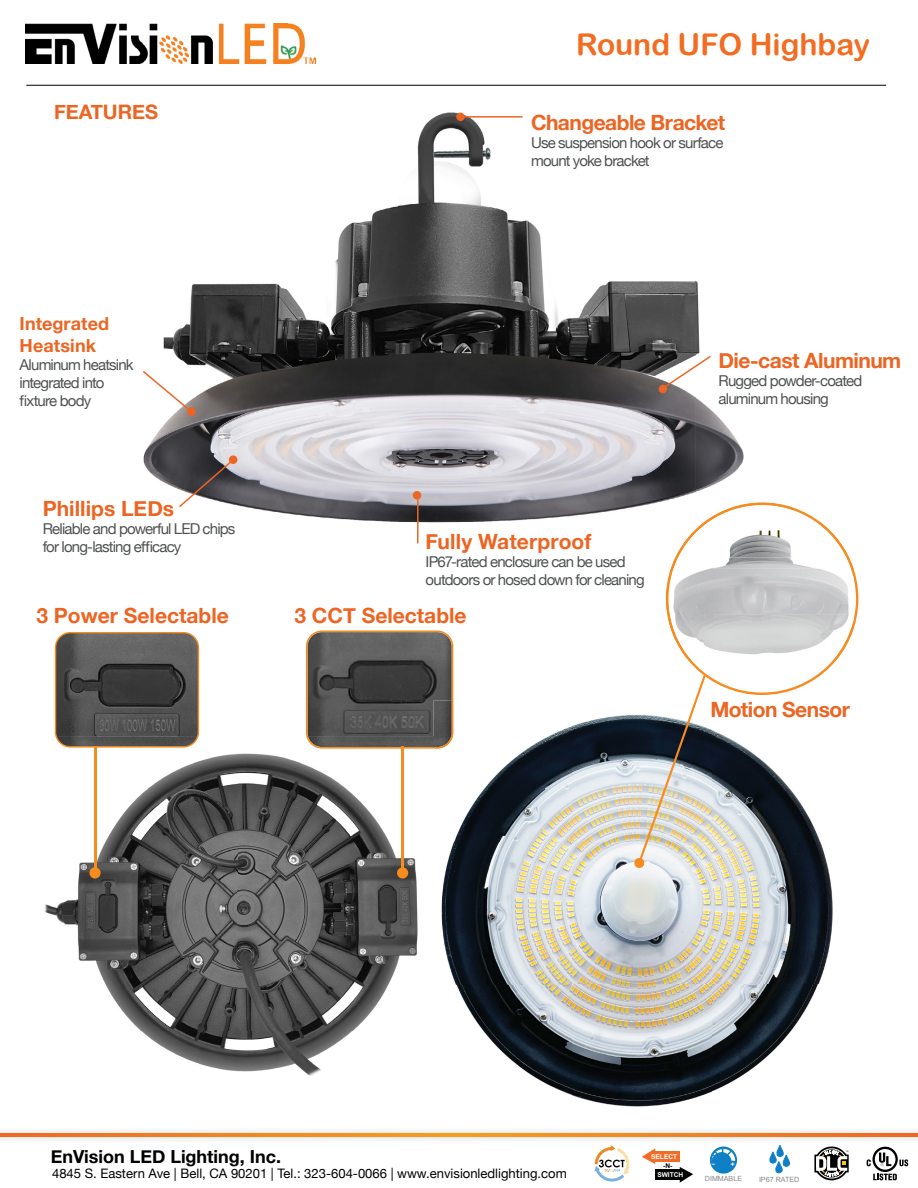
<style>
.page{position:relative;width:918px;height:1188px;background:#fff}
.page>*{position:absolute;margin:0;border:0;box-sizing:border-box;transform-origin:0 0}
.t1{font:30px "Arial Rounded MT Bold";color:#f36c21}
.t2{font:700 21px "Helvetica Neue";color:#ec6523}
.t3{font:700 21px "Helvetica Neue";letter-spacing:-.025em;color:#ec6523}
.t4{font:700 19.95px "Helvetica Neue";color:#ec6523}
.t5{font:700 18px "Helvetica Neue";color:#000}
.t6{font:700 18px/21.6px "Helvetica Neue";letter-spacing:.005em;color:#ec6523}
.t7{font:15px/18px "Helvetica Neue";letter-spacing:-.055em;color:#4f5252}
.t8{font:13.05px "Helvetica Neue";color:#000}
.t9{font:7.35px "Impact";color:#fff}
.t10{font:7.2px "Arial";color:#888787}
.t11{font:7.05px "Arial";color:#888787}
.t12{font:700 6.6px "Arial";color:#fff}
.t13{font:700 6.6px "Arial";color:#000101}
.t14{font:5.7px "Impact";color:#fff;scale:2.04 1}
</style>
<div class="page">
<img style="left:143px;top:112px;width:552px;height:432px">
<img style="left:695px;top:280px;width:75px;height:223px">
<img style="left:44px;top:748px;width:374px;height:328px">
<svg style="left:55px;top:632px;width:144px;height:116px;background:#58534e"></svg>
<hr style="left:94px;top:747px;width:2px;height:126px;background:#f68b1f">
<div style="left:89px;top:867px;width:12px;height:12px;background:#f68b1f;border-radius:50%"></div>
<hr style="left:401px;top:747px;width:3px;height:126px;background:#f68b1f">
<div style="left:397px;top:867px;width:11px;height:12px;background:#f68b1f;border-radius:50%"></div>
<img style="left:441px;top:701px;width:392px;height:406px">
<svg style="left:306px;top:631px;width:147px;height:118px;background:#595551"></svg>
<img style="left:433px;top:701px;width:20px;height:48px">
<svg style="left:634px;top:503px;width:224px;height:366px"></svg>
<hr style="left:26px;top:85px;width:860px;height:1px;background:#000">
<img style="left:26px;top:24px;width:290px;height:39px">
<svg style="left:769px;top:1145px;width:21px;height:28px"></svg>
<svg style="left:867px;top:1147px;width:41px;height:33px"></svg>
<svg style="left:814px;top:1146px;width:35px;height:35px"></svg>
<div style="left:710px;top:1147px;width:27px;height:27px;background:#1080c4;border-radius:50%"></div>
<svg style="left:709px;top:1147px;width:26px;height:14px"></svg>
<svg style="left:594px;top:1145px;width:36px;height:37px"></svg>
<div style="left:652px;top:1151px;width:28px;height:11px;background:#f36c25"></div>
<svg style="left:642px;top:1148px;width:13px;height:16px"></svg>
<div style="left:655px;top:1169px;width:28px;height:11px;background:#000101"></div>
<svg style="left:680px;top:1167px;width:13px;height:16px"></svg>
<div style="left:0;top:1126px;width:918px;height:18px;background:#000;opacity:.28"></div>
<svg style="left:0;top:1134px;width:918px;height:3px;background:#f08320"></svg>
<div style="left:456px;top:113px;width:9px;height:8px;background:#ec6523;border-radius:50%"></div>
<div style="left:659px;top:385px;width:8px;height:8px;background:#ec6523;border-radius:50%"></div>
<svg style="left:229px;top:455px;width:8px;height:9px"></svg>
<svg style="left:187px;top:407px;width:9px;height:9px"></svg>
<div style="left:413px;top:491px;width:8px;height:9px;background:#ec6523;border-radius:50%"></div>
<hr style="left:460px;top:116px;width:63px;height:2px;background:#ec6523">
<hr style="left:417px;top:497px;width:2px;height:46px;background:#ec6523">
<svg style="left:661px;top:354px;width:52px;height:36px"></svg>
<svg style="left:177px;top:457px;width:59px;height:52px"></svg>
<svg style="left:143px;top:369px;width:50px;height:45px"></svg>
<h3 class="t4" style="left:54px;top:96px;width:106px">FEATURES</h3>
<p class="t6" style="left:20px;top:313px;width:91px">Integrated<br>Heatsink</p>
<p class="t7" style="left:20px;top:356px;width:116px">Aluminum heatsink integrated into fixture body</p>
<h2 class="t2" style="left:43px;top:492px;width:133px">Phillips LEDs</h2>
<p class="t7" style="left:43px;top:520px;width:194px">Reliable and powerful LED chips</p>
<p class="t7" style="left:43px;top:538px;width:140px">for long-lasting efficacy</p>
<h2 class="t2" style="left:36px;top:600px;width:194px">3 Power Selectable</h2>
<h1 class="t1" style="left:576px;top:26px;width:295px">Round UFO Highbay</h1>
<h2 class="t3" style="left:531px;top:106px;width:196px">Changeable Bracket</h2>
<p class="t7" style="left:531px;top:134px;width:194px">Use suspension hook or surface mount yoke bracket</p>
<h2 class="t2" style="left:426px;top:525px;width:167px">Fully Waterproof</h2>
<p class="t7" style="left:426px;top:553px;width:221px">IP67-rated enclosure can be used outdoors or hosed down for cleaning</p>
<h2 class="t2" style="left:294px;top:600px;width:174px">3 CCT Selectable</h2>
<h2 class="t3" style="left:719px;top:344px;width:184px">Die-cast Aluminum</h2>
<p class="t7" style="left:719px;top:373px;width:145px">Rugged powder-coated aluminum housing</p>
<h2 class="t3" style="left:710px;top:693px;width:141px">Motion Sensor</h2>
<p class="t5" style="left:51px;top:1142px;width:232px">EnVision LED Lighting, Inc.</p>
<p class="t8" style="left:52px;top:1164px;width:516px">4845 S. Eastern Ave | Bell, CA 90201 | Tel.: 323-604-0066 | www.envisionledlighting.com</p>
<p class="t12" style="left:651px;top:1152px;width:28px">SELECT</p>
<p class="t12" style="left:657px;top:1170px;width:28px">SWITCH</p>
<p class="t13" style="left:663px;top:1161px;width:11px">N- -</p>
<p class="t14" style="left:712px;top:1159px;width:3px">-</p>
<p class="t9" style="left:731px;top:1158px;width:5px">+</p>
<p class="t11" style="left:705px;top:1174px;width:39px">DIMMABLE</p>
<p class="t10" style="left:759px;top:1174px;width:42px">IP67 RATED</p>
</div>
